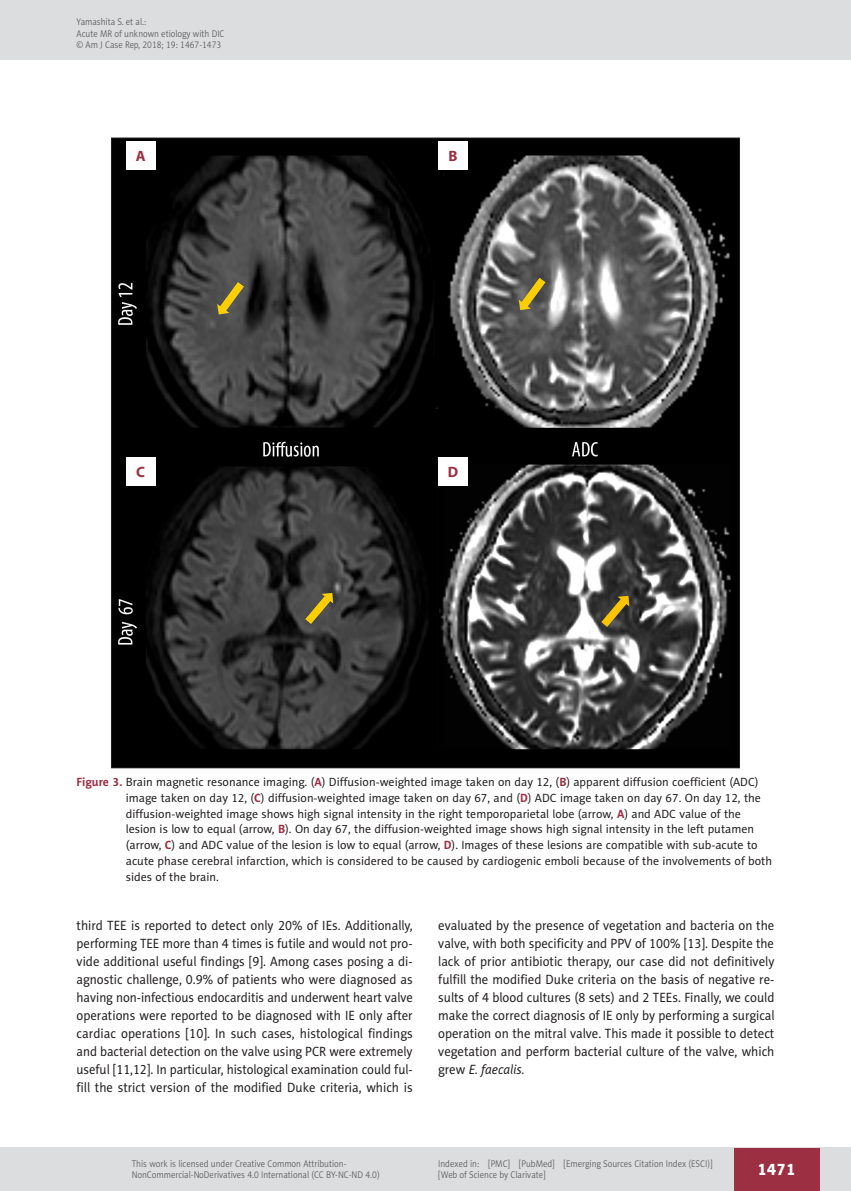
<style>
.page{position:relative;width:851px;height:1191px;background:#fff}
.page>*{position:absolute;margin:0;border:0;box-sizing:border-box;transform-origin:0 0}
.t1{font:16.5px "Naomi Sans EFN Heavy";color:#fff}
.t2{font:700 15px "Myriad Pro";color:#9d2f42}
.AJCR_Body{font:13.5px/18px "Naomi Sans EFN";color:#231f20;text-align:justify;scale:.95 1}
.AJCR_Rycina_tytul{font:12px/15.8px "Naomi Sans EFN";color:#231f20}
.t3{font:9.75px/11.2px "Naomi Sans EFN Light";color:#57585a;scale:.9 1}
.s1{font-weight:700;color:#9d2f42}
.s2{font-style:italic}
</style>
<div class="page">
<img style="left:113px;top:140px;width:624px;height:626px">
<div style="left:126px;top:142px;width:29px;height:28px;background:#fff"></div>
<div style="left:126px;top:458px;width:29px;height:28px;background:#fff"></div>
<div style="left:438px;top:142px;width:29px;height:28px;background:#fff"></div>
<div style="left:438px;top:458px;width:29px;height:28px;background:#fff"></div>
<div style="left:0;top:1148px;width:850px;height:43px;background:#dcdddf"></div>
<div style="left:733px;top:1147px;width:86px;height:43px;background:#9d2f42"></div>
<div style="left:0;top:0;width:850px;height:60px;background:#dcdddf"></div>
<p class="t3" style="left:77px;top:16px;width:166px">Yamashita S. et al.:<br>Acute MR of unknown etiology with DIC © Am J Case Rep, 2018; 19: 1467-1473</p>
<p class="t2" style="left:136px;top:147px;width:11px">A</p>
<p class="t2" style="left:136px;top:462px;width:10px">C</p>
<p class="t2" style="left:448px;top:147px;width:11px">B</p>
<p class="t2" style="left:447px;top:462px;width:12px">D</p>
<p class="AJCR_Rycina_tytul" style="left:126px;top:774px;width:647px;text-indent:-49px"><span class="s1">Figure 3.</span> Brain magnetic resonance imaging. (<span class="s1">A</span>) Diffusion-weighted image taken on day 12, (<span class="s1">B</span>) apparent diffusion coefficient (ADC) image taken on day 12, (<span class="s1">C</span>) diffusion-weighted image taken on day 67, and (<span class="s1">D</span>) ADC image taken on day 67. On day 12, the diffusion-weighted image shows high signal intensity in the right temporoparietal lobe (arrow, <span class="s1">A</span>) and ADC value of the lesion is low to equal (arrow, <span class="s1">B</span>). On day 67, the diffusion-weighted image shows high signal intensity in the left putamen (arrow, <span class="s1">C</span>) and ADC value of the lesion is low to equal (arrow, <span class="s1">D</span>). Images of these lesions are compatible with sub-acute to acute phase cerebral infarction, which is considered to be caused by cardiogenic emboli because of the involvements of both sides of the brain.</p>
<p class="AJCR_Body" style="left:77px;top:916px;width:355px">third TEE is reported to detect only 20% of IEs. Additionally, performing TEE more than 4 times is futile and would not pro&shy;vide additional useful findings [9]. Among cases posing a di&shy;agnostic challenge, 0.9% of patients who were diagnosed as having non-infectious endocarditis and underwent heart valve operations were reported to be diagnosed with IE only after cardiac operations [10]. In such cases, histological findings and bacterial detection on the valve using PCR were extremely useful [11,12]. In particular, histological examination could ful&shy;fill the strict version of the modified Duke criteria, which is</p>
<p class="AJCR_Body" style="left:438px;top:916px;width:355px">evaluated by the presence of vegetation and bacteria on the valve, with both specificity and PPV of 100% [13]. Despite the lack of prior antibiotic therapy, our case did not definitively fulfill the modified Duke criteria on the basis of negative re&shy;sults of 4 blood cultures (8 sets) and 2 TEEs. Finally, we could make the correct diagnosis of IE only by performing a surgical operation on the mitral valve. This made it possible to detect vegetation and perform bacterial culture of the valve, which grew <span class="s2">E. faecalis.</span></p>
<p class="t3" style="left:132px;top:1158px;width:277px">This work is licensed under Creative Common Attribution-<br>NonCommercial-NoDerivatives 4.0 International (CC BY-NC-ND 4.0)</p>
<p class="t3" style="left:438px;top:1158px;width:306px">Indexed in: [PMC] [PubMed] [Emerging Sources Citation Index (ESCI)] [Web of Science by Clarivate]</p>
<p class="t1" style="left:757px;top:1159px;width:40px">1471</p>
</div>
